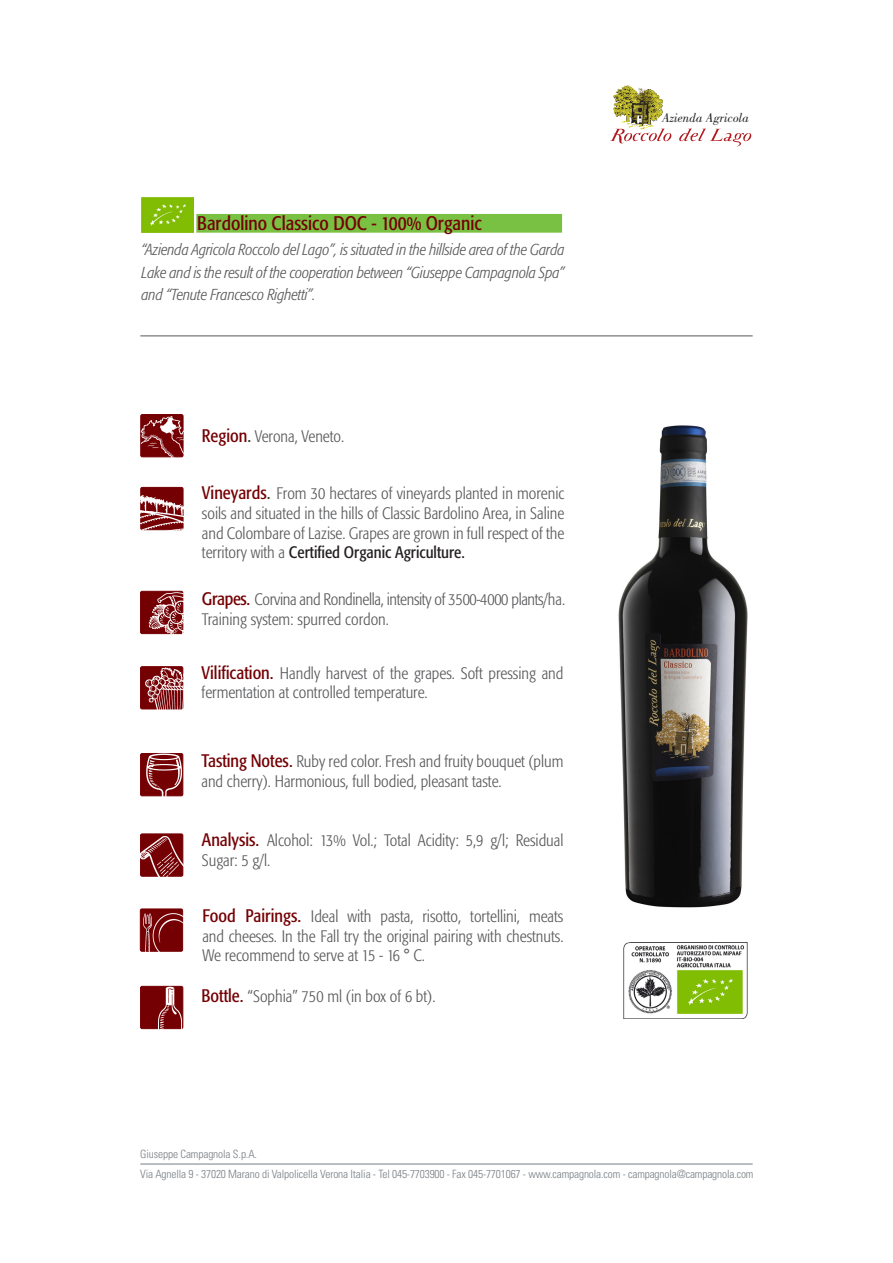
<style>
.page{position:relative;width:893px;height:1263px;background:#fff}
.page>*{position:absolute;margin:0;border:0;box-sizing:border-box;transform-origin:0 0}
.t1{font:condensed 19.5px "Formata";color:#740004}
.t2{font:300 condensed 16.5px/19.5px "Formata";color:#57585a}
.t3{font:300 condensed 16.5px/19.5px "Formata";letter-spacing:-.02em;color:#57585a}
.t4{font:italic 300 condensed 15.75px/22.5px "Formata";letter-spacing:-.01em;color:#57585a;text-align:justify}
.t5{font:italic 13.2px "Bodoni";color:#231f20}
.t6{font:300 condensed 11.4px "Univers";letter-spacing:-.01em;color:#797f84}
.s1{font-weight:400;font-size:18px;color:#740004}
.s2{font-weight:400;font-size:18px;color:#413923}
.s3{font-weight:400;color:#231f20}
</style>
<div class="page">
<svg style="left:141px;top:414px;width:42px;height:43px"></svg>
<div style="left:141px;top:414px;width:42px;height:43px;border:1px solid #740004;border-radius:2px"></div>
<img style="left:141px;top:417px;width:43px;height:75px">
<img style="left:160px;top:418px;width:17px;height:16px">
<div style="left:141px;top:487px;width:42px;height:43px;background:#740004;border-radius:2px"></div>
<div style="left:141px;top:487px;width:42px;height:43px;border:1px solid #740004;border-radius:2px"></div>
<img style="left:140px;top:492px;width:44px;height:39px">
<div style="left:141px;top:753px;width:42px;height:43px;background:#740004;border-radius:2px"></div>
<div style="left:140px;top:753px;width:43px;height:43px;border:1px solid #740004;border-radius:2px"></div>
<img style="left:147px;top:754px;width:37px;height:43px">
<div style="left:140px;top:834px;width:43px;height:42px;border:1px solid #740004;border-radius:2px"></div>
<img style="left:140px;top:835px;width:44px;height:42px">
<div style="left:140px;top:909px;width:43px;height:42px;background:#740004;border-radius:2px"></div>
<div style="left:140px;top:909px;width:43px;height:42px;border:1px solid #740004;border-radius:2px"></div>
<img style="left:144px;top:912px;width:40px;height:40px">
<div style="left:141px;top:986px;width:42px;height:43px;background:#740004;border-radius:2px"></div>
<div style="left:140px;top:986px;width:43px;height:43px;border:1px solid #740004;border-radius:2px"></div>
<img style="left:155px;top:987px;width:29px;height:43px">
<div style="left:141px;top:591px;width:42px;height:43px;background:#740004;border-radius:2px"></div>
<div style="left:140px;top:591px;width:43px;height:43px;border:1px solid #740004;border-radius:2px"></div>
<img style="left:148px;top:591px;width:36px;height:44px">
<div style="left:141px;top:667px;width:42px;height:42px;background:#740004;border-radius:2px"></div>
<div style="left:140px;top:666px;width:43px;height:43px;border:1px solid #740004;border-radius:2px"></div>
<img style="left:146px;top:668px;width:38px;height:42px">
<hr style="left:140px;top:1164px;width:613px;height:1px;background:#797f84">
<hr style="left:140px;top:336px;width:613px;height:1px;background:#57585a">
<svg style="left:610px;top:86px;width:61px;height:57px"></svg>
<svg style="left:679px;top:128px;width:72px;height:18px"></svg>
<img style="left:618px;top:425px;width:130px;height:483px">
<img style="left:623px;top:942px;width:125px;height:77px">
<img style="left:142px;top:198px;width:51px;height:35px">
<div style="left:196px;top:214px;width:366px;height:19px;background:#79c142;border:2px solid #79c142"></div>
<p class="t1" style="left:197px;top:212px;width:286px">Bardolino Classico DOC - 100% Organic</p>
<p class="t4" style="left:142px;top:239px;width:425px">“Azienda Agricola Roccolo del Lago”, is situated in the hillside area of the Garda Lake and is the result of the cooperation between “Giuseppe Campagnola Spa” and “Tenute Francesco Righetti”.</p>
<p class="t2" style="left:202px;top:426px;width:144px"><span class="s1">Region</span><span class="s2">.</span> Verona, Veneto.</p>
<p class="t2" style="left:202px;top:484px;width:364px;text-align:justify"><span class="s1">Vineyards</span><span class="s2">.</span> From 30 hectares of vineyards planted in morenic soils and situated in the hills of Classic Bardolino Area, in Saline and Colombare of Lazise. Grapes are grown in full respect of the territory with a <span class="s3">Certified Organic Agriculture.</span></p>
<p class="t3" style="left:202px;top:590px;width:365px"><span class="s1">Grapes.</span> Corvina and Rondinella, intensity of 3500-4000 plants/ha.<br>Training system: spurred cordon.</p>
<p class="t2" style="left:202px;top:663px;width:363px"><span class="s1">Vilification.</span> Handly harvest of the grapes. Soft pressing and fermentation at controlled temperature.</p>
<p class="t2" style="left:202px;top:752px;width:363px"><span class="s1">Tasting Notes.</span> Ruby red color. Fresh and fruity bouquet (plum and cherry). Harmonious, full bodied, pleasant taste.</p>
<p class="t2" style="left:202px;top:831px;width:363px"><span class="s1">Analysis.</span> Alcohol: 13% Vol.; Total Acidity: 5,9 g/l; Residual</p>
<p class="t2" style="left:202px;top:850px;width:70px">Sugar: 5 g/l.</p>
<p class="t2" style="left:202px;top:907px;width:362px"><span class="s1">Food Pairings.</span> Ideal with pasta, risotto, tortellini, meats</p>
<p class="t2" style="left:202px;top:926px;width:362px">and cheeses. In the Fall try the original pairing with chestnuts.<br>We recommend to serve at 15 - 16 ° C.</p>
<p class="t2" style="left:202px;top:986px;width:235px"><span class="s1">Bottle.</span> “Sophia” 750 ml (in box of 6 bt).</p>
<p class="t5" style="left:662px;top:110px;width:88px">Azienda Agricola</p>
<p class="t6" style="left:140px;top:1147px;width:118px">Giuseppe Campagnola S.p.A.</p>
<p class="t6" style="left:140px;top:1167px;width:615px">Via Agnella 9 - 37020 Marano di Valpolicella Verona Italia - Tel 045-7703900 - Fax 045-7701067 - www.campagnola.com - campagnola@campagnola.com</p>
</div>
